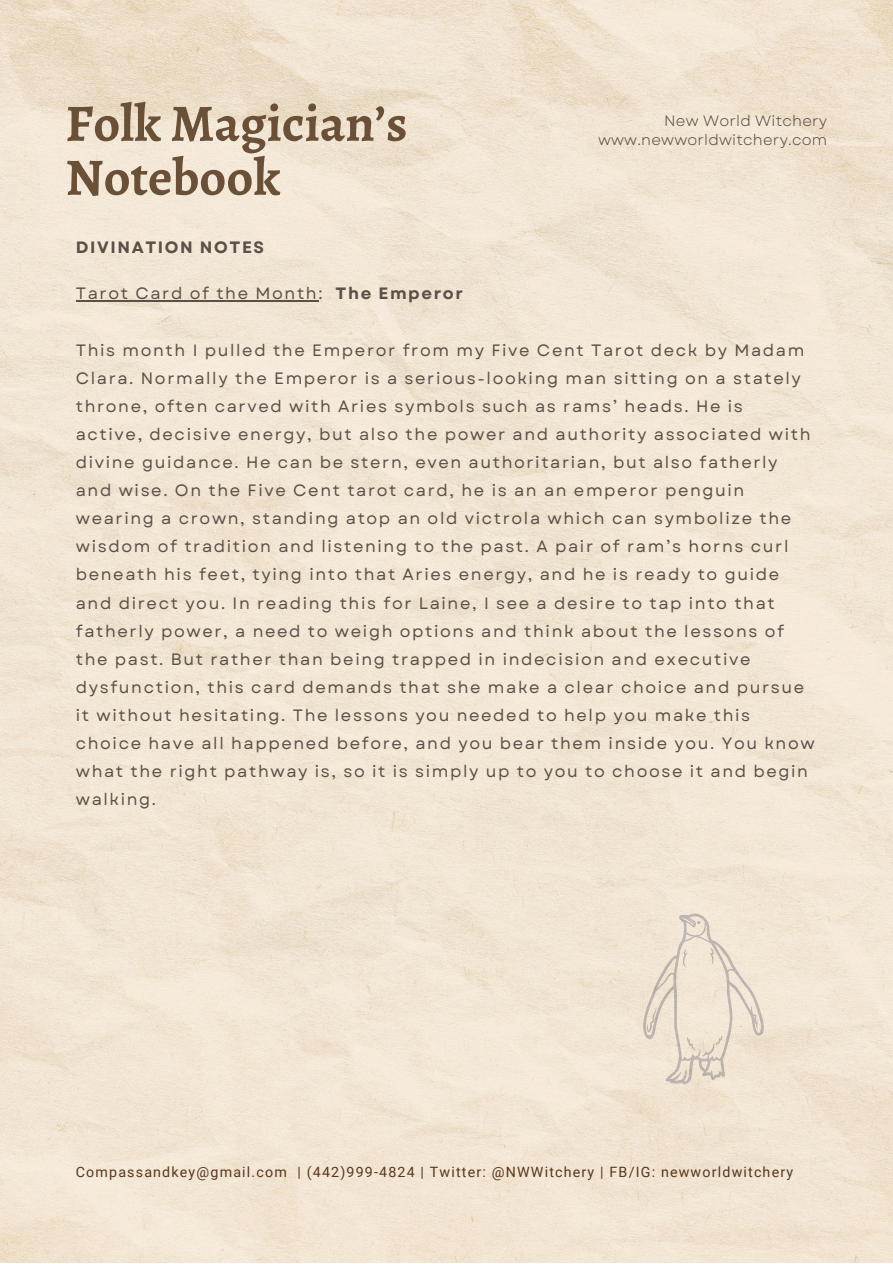
<style>
.page{position:relative;width:893px;height:1264px;background:#fff}
.page>*{position:absolute;margin:0;border:0;box-sizing:border-box;transform-origin:0 0}
.t1{font:700 52.5px/54px "Alegreya";color:#695037}
.t2{font:16.5px/28px "Garet";letter-spacing:.1em;color:#5b4f47}
.t3{font:700 16.5px "Garet";letter-spacing:.1em;color:#5b4f47}
.t4{font:15px/19px "Garet";letter-spacing:.015em;color:#5b4f47;text-align:right}
.t5{font:14.25px "Roboto";letter-spacing:.085em;color:#59371c}
.s1{font-weight:700}
</style>
<div class="page">
<img style="left:0;top:0;width:892px;height:1262px">
<hr style="left:76px;top:300px;width:242px;height:1px;background:#5b4f47">
<h1 class="t1" style="left:65px;top:96px;width:343px">Folk Magician’s<br>Notebook</h1>
<p class="t3" style="left:76px;top:235px;width:190px">DIVINATION NOTES</p>
<p class="t2" style="left:76px;top:279px;width:389px">Tarot Card of the Month: <span class="s1">The Emperor</span></p>
<p class="t4" style="left:598px;top:111px;width:231px">New World Witchery www.newworldwitchery.com</p>
<p class="t2" style="left:76px;top:336px;width:740px">This month I pulled the Emperor from my Five Cent Tarot deck by Madam Clara. Normally the Emperor is a serious-looking man sitting on a stately throne, often carved with Aries symbols such as rams’ heads. He is<br>active, decisive energy, but also the power and authority associated with divine guidance. He can be stern, even authoritarian, but also fatherly and wise. On the Five Cent tarot card, he is an an emperor penguin wearing a crown, standing atop an old victrola which can symbolize the wisdom of tradition and listening to the past. A pair of ram’s horns curl beneath his feet, tying into that Aries energy, and he is ready to guide and direct you. In reading this for Laine, I see a desire to tap into that fatherly power, a need to weigh options and think about the lessons of the past. But rather than being trapped in indecision and executive dysfunction, this card demands that she make a clear choice and pursue it without hesitating. The lessons you needed to help you make this choice have all happened before, and you bear them inside you. You know what the right pathway is, so it is simply up to you to choose it and begin walking.</p>
<p class="t5" style="left:76px;top:1163px;width:718px">Compassandkey@gmail.com | (442)999-4824 | Twitter: @NWWitchery | FB/IG: newworldwitchery</p>
</div>
